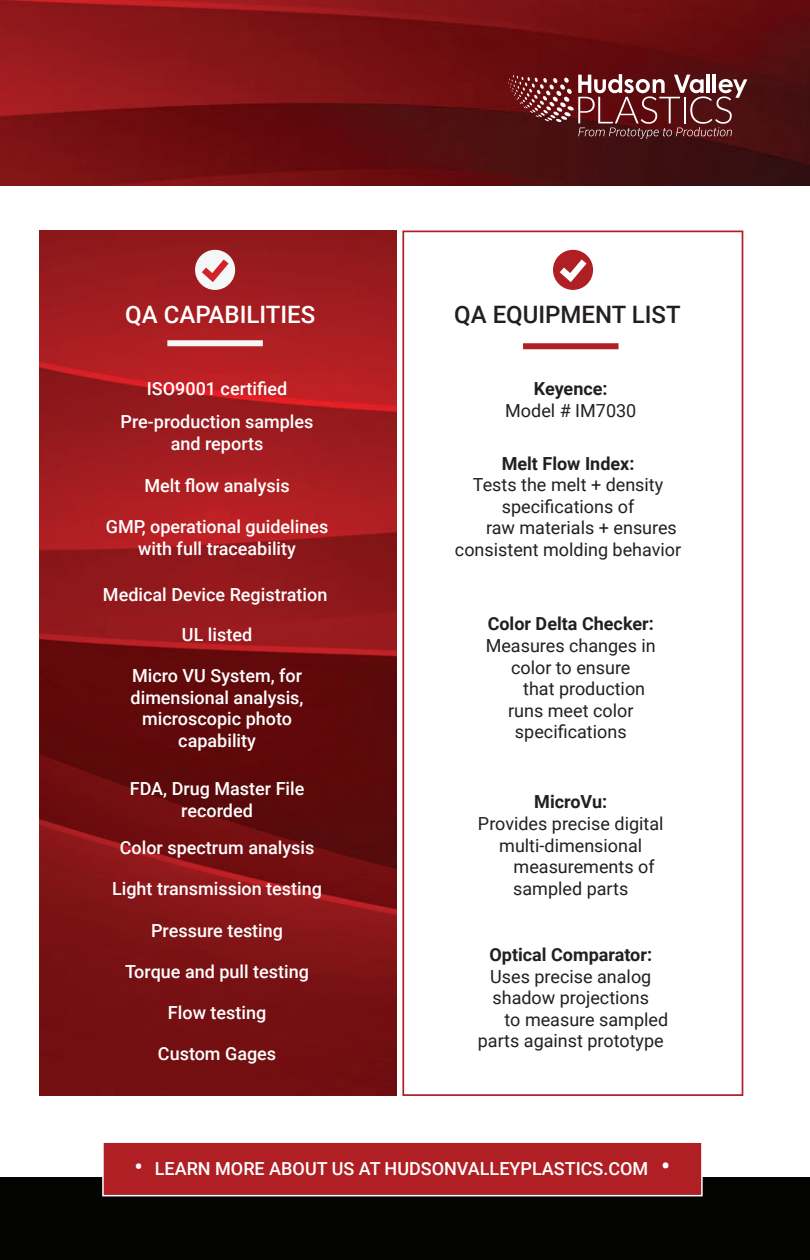
<style>
.page{position:relative;width:810px;height:1260px;background:#fff}
.page>*{position:absolute;margin:0;border:0;box-sizing:border-box;transform-origin:0 0}
.t1{font:500 24px "Roboto";color:#231f20}
.t2{font:500 24px "Roboto";color:#fff}
.t3{font:500 18px/21.6px "Roboto";color:#fff;text-align:center}
.t4{font:18px/21.6px "Roboto";color:#231f20}
.t5{font:700 18px "Roboto";color:#231f20}
.s1{font-size:24px}
.s2{font-size:26px}
</style>
<div class="page">
<img style="left:0;top:0;width:810px;height:185px">
<svg style="left:508px;top:74px;width:239px;height:65px;background:#75393b"></svg>
<div style="left:0;top:1178px;width:810px;height:82px;background:#040503"></div>
<div style="left:102px;top:1141px;width:601px;height:55px;background:#b01f24;border:2px solid #fff"></div>
<div style="left:402px;top:231px;width:341px;height:865px;border:2px solid #b01f24"></div>
<svg style="left:553px;top:250px;width:40px;height:40px"></svg>
<svg style="left:553px;top:253px;width:40px;height:34px"></svg>
<div style="left:523px;top:343px;width:96px;height:6px;background:#b01f24"></div>
<img style="left:40px;top:231px;width:356px;height:865px">
<div style="left:167px;top:340px;width:96px;height:6px;background:#f5f7f7"></div>
<svg style="left:195px;top:250px;width:40px;height:40px"></svg>
<svg style="left:195px;top:253px;width:40px;height:34px"></svg>
<p class="t2" style="left:125px;top:298px;width:192px">QA CAPABILITIES</p>
<p class="t3" style="left:147px;top:377px;width:142px">ISO9001 certified</p>
<p class="t3" style="left:121px;top:410px;width:194px">Pre-production samples and reports</p>
<p class="t3" style="left:144px;top:474px;width:147px">Melt flow analysis</p>
<p class="t3" style="left:106px;top:515px;width:224px">GMP, operational guidelines with full traceability</p>
<p class="t3" style="left:103px;top:583px;width:226px">Medical Device Registration</p>
<p class="t3" style="left:182px;top:623px;width:72px">UL listed</p>
<p class="t3" style="left:132px;top:664px;width:172px">Micro VU System, for</p>
<p class="t3" style="left:131px;top:686px;width:174px">dimensional analysis,</p>
<p class="t3" style="left:142px;top:707px;width:151px">microscopic photo</p>
<p class="t3" style="left:178px;top:729px;width:79px">capability</p>
<p class="t3" style="left:130px;top:777px;width:176px">FDA, Drug Master File recorded</p>
<p class="t3" style="left:120px;top:836px;width:196px">Color spectrum analysis</p>
<p class="t3" style="left:112px;top:877px;width:211px">Light transmission testing</p>
<p class="t3" style="left:151px;top:919px;width:133px">Pressure testing</p>
<p class="t3" style="left:125px;top:960px;width:185px">Torque and pull testing</p>
<p class="t3" style="left:168px;top:1001px;width:100px">Flow testing</p>
<p class="t3" style="left:158px;top:1042px;width:120px">Custom Gages</p>
<p class="t1" style="left:454px;top:298px;width:228px">QA EQUIPMENT LIST</p>
<p class="t5" style="left:534px;top:376px;width:75px">Keyence:</p>
<p class="t4" style="left:505px;top:399px;width:133px">Model # IM7030</p>
<p class="t5" style="left:502px;top:451px;width:134px">Melt Flow Index:</p>
<p class="t4" style="left:473px;top:473px;width:192px">Tests the melt + density</p>
<p class="t4" style="left:502px;top:495px;width:134px">specifications of</p>
<p class="t4" style="left:486px;top:517px;width:192px">raw materials + ensures</p>
<p class="t4" style="left:455px;top:538px;width:228px">consistent molding behavior</p>
<p class="t5" style="left:488px;top:611px;width:168px">Color Delta Checker:</p>
<p class="t4" style="left:486px;top:634px;width:172px">Measures changes in</p>
<p class="t4" style="left:511px;top:656px;width:121px">color to ensure</p>
<p class="t4" style="left:523px;top:677px;width:124px">that production</p>
<p class="t4" style="left:508px;top:699px;width:127px">runs meet color</p>
<p class="t4" style="left:515px;top:720px;width:113px">specifications</p>
<p class="t5" style="left:534px;top:789px;width:75px">MicroVu:</p>
<p class="t4" style="left:478px;top:812px;width:187px">Provides precise digital</p>
<p class="t4" style="left:514px;top:834px;width:143px;text-indent:-14px">multi-dimensional measurements of</p>
<p class="t4" style="left:513px;top:877px;width:117px">sampled parts</p>
<p class="t5" style="left:489px;top:942px;width:164px">Optical Comparator:</p>
<p class="t4" style="left:490px;top:965px;width:163px">Uses precise analog</p>
<p class="t4" style="left:492px;top:986px;width:158px">shadow projections</p>
<p class="t4" style="left:505px;top:1008px;width:165px">to measure sampled</p>
<p class="t4" style="left:478px;top:1030px;width:187px">parts against prototype</p>
<p class="t3" style="left:135px;top:1157px;width:537px"><span class="s1">•</span> LEARN MORE ABOUT US AT HUDSONVALLEYPLASTICS.COM <span class="s2">•</span></p>
</div>
